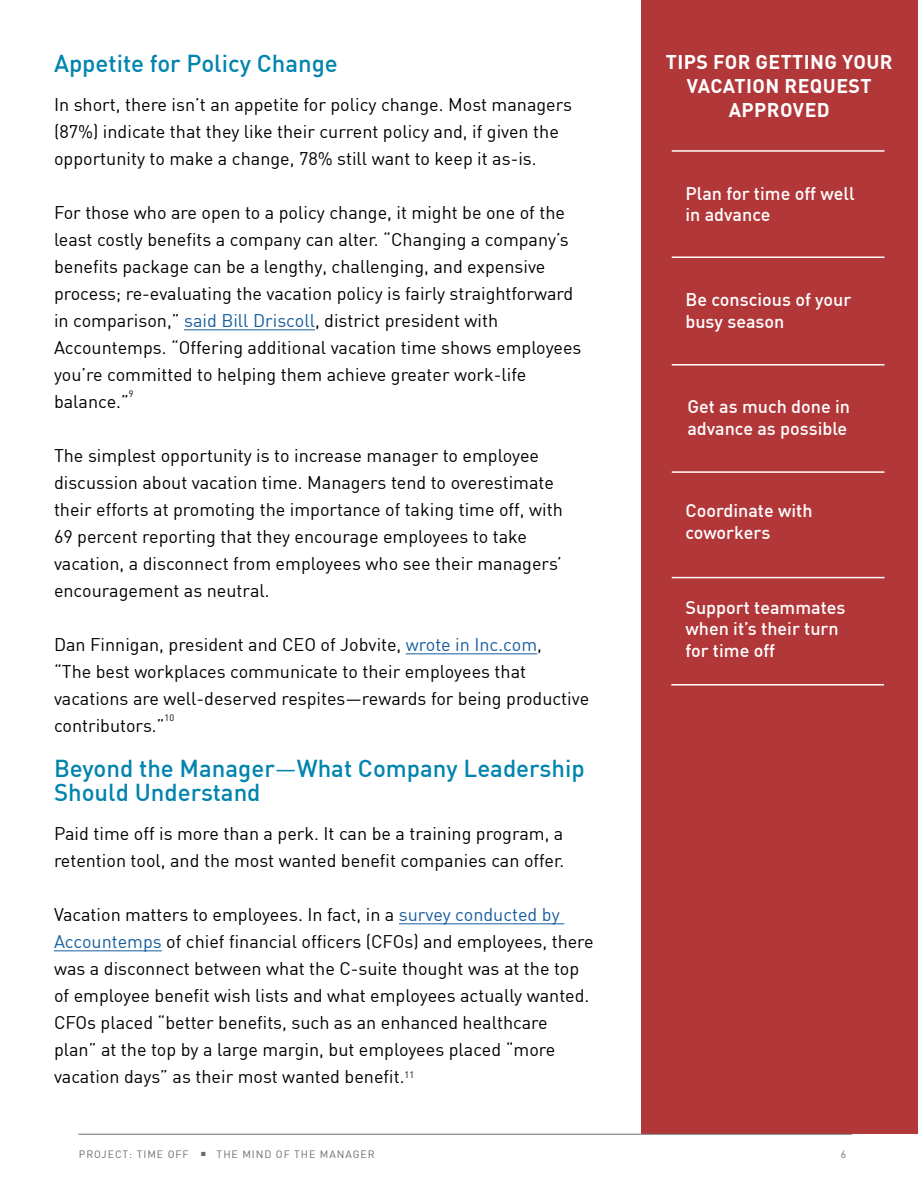
<style>
.page{position:relative;width:918px;height:1188px;background:#fff}
.page>*{position:absolute;margin:0;border:0;box-sizing:border-box;transform-origin:0 0}
.t1{font:500 24px/24px "DIN Pro";color:#0184ae}
.t2{font:700 19.5px/24px "DIN Pro";letter-spacing:.02em;color:#fff;text-align:center}
.t3{font:18px/27px "DIN";color:#000}
.t4{font:500 18px/21.6px "DIN Pro";color:#fff}
.page{font:10.5px "DIN";letter-spacing:.09em;color:#6b6b6b}
.t5{font:9.15px "DIN";color:#000}
.s1{color:#175d9e}
.s2{font-family:"DIN";font-weight:400}
</style>
<div class="page">
<div style="left:642px;top:0;width:276px;height:1134px;background:#b23739"></div>
<hr style="left:184px;top:329px;width:131px;height:1px;background:#175d9e">
<hr style="left:406px;top:653px;width:131px;height:1px;background:#175d9e">
<hr style="left:399px;top:923px;width:165px;height:1px;background:#175d9e">
<hr style="left:54px;top:950px;width:108px;height:1px;background:#175d9e">
<hr style="left:672px;top:256px;width:212px;height:2px;background:#fff">
<hr style="left:672px;top:150px;width:212px;height:2px;background:#fff">
<hr style="left:672px;top:364px;width:212px;height:2px;background:#fff">
<hr style="left:672px;top:471px;width:212px;height:2px;background:#fff">
<hr style="left:672px;top:577px;width:212px;height:1px;background:#fff">
<hr style="left:671px;top:684px;width:213px;height:2px;background:#fff">
<hr style="left:78px;top:1134px;width:774px;height:1px;background:#6b6b6b">
<p class="t1" style="left:54px;top:51px;width:285px">Appetite for Policy Change</p>
<p class="t3" style="left:54px;top:91px;width:520px">In short, there isn’t an appetite for policy change. Most managers (87%) indicate that they like their current policy and, if given the opportunity to make a change, 78% still want to keep it as-is.</p>
<p class="t3" style="left:54px;top:199px;width:529px">For those who are open to a policy change, it might be one of the least costly benefits a company can alter. “Changing a company’s benefits package can be a lengthy, challenging, and expensive process; re-evaluating the vacation policy is fairly straightforward in comparison,” <span class="s1">said Bill Driscoll</span>, district president with Accountemps. “Offering additional vacation time shows employees you’re committed to helping them achieve greater work-life balance.”</p>
<p class="t5" style="left:129px;top:388px;width:6px">9</p>
<p class="t3" style="left:54px;top:442px;width:510px">The simplest opportunity is to increase manager to employee discussion about vacation time. Managers tend to overestimate their efforts at promoting the importance of taking time off, with 69 percent reporting that they encourage employees to take vacation, a disconnect from employees who see their managers’ encouragement as neutral.</p>
<p class="t3" style="left:54px;top:631px;width:537px">Dan Finnigan, president and CEO of Jobvite, <span class="s1">wrote in Inc.com</span>,<br>“The best workplaces communicate to their employees that vacations are well-deserved respites—rewards for being productive contributors.”</p>
<p class="t5" style="left:165px;top:712px;width:11px">10</p>
<p class="t1" style="left:54px;top:756px;width:532px">Beyond the Manager<span class="s2">—</span>What Company Leadership<br>Should Understand</p>
<p class="t3" style="left:54px;top:820px;width:512px">Paid time off is more than a perk. It can be a training program, a retention tool, and the most wanted benefit companies can offer.</p>
<p class="t3" style="left:54px;top:901px;width:541px">Vacation matters to employees. In fact, in a <span class="s1">survey conducted by Accountemps</span> of chief financial officers (CFOs) and employees, there was a disconnect between what the C-suite thought was at the top of employee benefit wish lists and what employees actually wanted.<br>CFOs placed “better benefits, such as an enhanced healthcare plan” at the top by a large margin, but employees placed “more vacation days” as their most wanted benefit.<sup>11</sup></p>
<p class="t2" style="left:666px;top:49px;width:228px">TIPS FOR GETTING YOUR<br>VACATION REQUEST<br>APPROVED</p>
<p class="t4" style="left:685px;top:182px;width:171px">Plan for time off well in advance</p>
<p class="t4" style="left:685px;top:288px;width:167px">Be conscious of your busy season</p>
<p class="t4" style="left:687px;top:396px;width:164px">Get as much done in advance as possible</p>
<p class="t4" style="left:685px;top:499px;width:129px">Coordinate with</p>
<p class="t4" style="left:685px;top:521px;width:86px">coworkers</p>
<p class="t4" style="left:685px;top:596px;width:162px">Support teammates when it’s their turn for time off</p>
<p class="page" style="left:79px;top:1148px;width:297px">PROJECT: TIME OFF ■ THE MIND OF THE MANAGER</p>
<p class="page" style="left:841px;top:1148px;width:7px">6</p>
</div>
